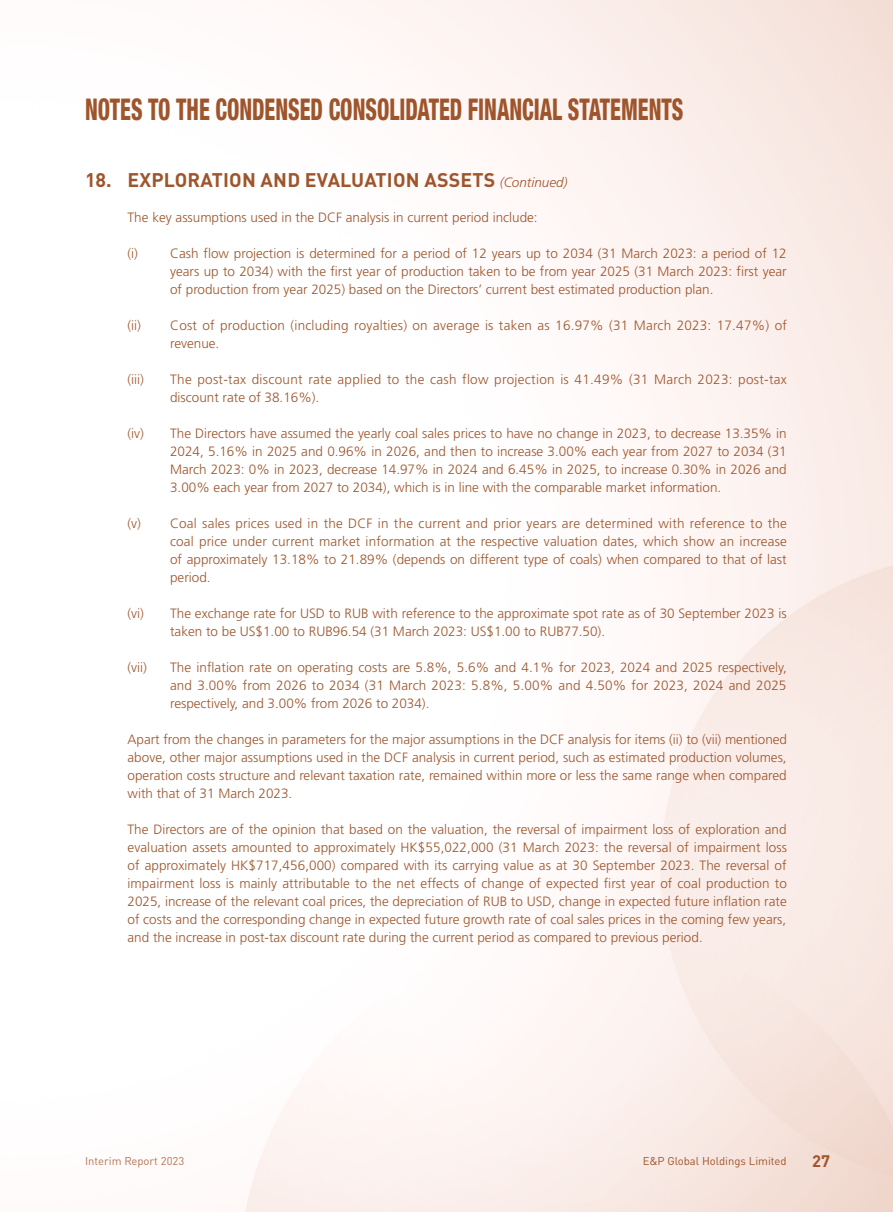
<style>
.page{position:relative;width:893px;height:1212px;background:#fff}
.page>*{position:absolute;margin:0;border:0;box-sizing:border-box;transform-origin:0 0}
.t1{font:800 condensed 30px "Helvetica Neue LT Std";color:#9f552b;scale:.72 1}
.t2{font:700 19.5px "DINOT";letter-spacing:.01em;color:#9f552b}
.t3{font:700 16.5px "DINOT";color:#9f552b}
.t4{font:300 13.5px/18px "Frutiger LT Std";color:#9f552b;text-align:justify}
.t5{font:300 13.5px/18px "Frutiger LT Std";letter-spacing:.025em;color:#9f552b}
.t6{font:11.25px "DINOT";color:#9f552b}
.t7{font:11.25px "DINOT";color:#b77552}
.s1{font-family:"Frutiger LT Std";font-weight:300;font-style:italic;font-size:13.5px}
</style>
<div class="page">
<h1 class="t1" style="left:85px;top:91px;width:833px">NOTES TO THE CONDENSED CONSOLIDATED FINANCIAL STATEMENTS</h1>
<h2 class="t2" style="left:85px;top:165px;width:484px">18. EXPLORATION AND EVALUATION ASSETS <span class="s1">(Continued)</span></h2>
<p class="t4" style="left:128px;top:208px;width:412px">The key assumptions used in the DCF analysis in current period include:</p>
<p class="t4" style="left:170px;top:244px;width:618px;text-indent:-43px">(i) Cash flow projection is determined for a period of 12 years up to 2034 (31 March 2023: a period of 12 years up to 2034) with the first year of production taken to be from year 2025 (31 March 2023: first year of production from year 2025) based on the Directors’ current best estimated production plan.</p>
<p class="t4" style="left:170px;top:316px;width:618px;text-indent:-43px">(ii) Cost of production (including royalties) on average is taken as 16.97% (31 March 2023: 17.47%) of revenue.</p>
<p class="t4" style="left:128px;top:370px;width:18px">(iii)</p>
<p class="t5" style="left:170px;top:370px;width:618px">The post-tax discount rate applied to the cash flow projection is 41.49% (31 March 2023: post-tax discount rate of 38.16%).</p>
<p class="t4" style="left:170px;top:424px;width:618px;text-indent:-43px">(iv) The Directors have assumed the yearly coal sales prices to have no change in 2023, to decrease 13.35% in 2024, 5.16% in 2025 and 0.96% in 2026, and then to increase 3.00% each year from 2027 to 2034 (31<br>March 2023: 0% in 2023, decrease 14.97% in 2024 and 6.45% in 2025, to increase 0.30% in 2026 and 3.00% each year from 2027 to 2034), which is in line with the comparable market information.</p>
<p class="t4" style="left:170px;top:514px;width:618px;text-indent:-43px">(v) Coal sales prices used in the DCF in the current and prior years are determined with reference to the coal price under current market information at the respective valuation dates, which show an increase of approximately 13.18% to 21.89% (depends on different type of coals) when compared to that of last period.</p>
<p class="t4" style="left:170px;top:604px;width:618px;text-indent:-43px">(vi) The exchange rate for USD to RUB with reference to the approximate spot rate as of 30 September 2023 is taken to be US$1.00 to RUB96.54 (31 March 2023: US$1.00 to RUB77.50).</p>
<p class="t4" style="left:128px;top:658px;width:21px">(vii)</p>
<p class="t4" style="left:170px;top:658px;width:618px">The inflation rate on operating costs are 5.8%, 5.6% and 4.1% for 2023, 2024 and 2025 respectively, and 3.00% from 2026 to 2034 (31 March 2023: 5.8%, 5.00% and 4.50% for 2023, 2024 and 2025 respectively, and 3.00% from 2026 to 2034).</p>
<p class="t4" style="left:128px;top:730px;width:661px">Apart from the changes in parameters for the major assumptions in the DCF analysis for items (ii) to (vii) mentioned above, other major assumptions used in the DCF analysis in current period, such as estimated production volumes, operation costs structure and relevant taxation rate, remained within more or less the same range when compared with that of 31 March 2023.</p>
<p class="t4" style="left:128px;top:820px;width:661px">The Directors are of the opinion that based on the valuation, the reversal of impairment loss of exploration and evaluation assets amounted to approximately HK$55,022,000 (31 March 2023: the reversal of impairment loss of approximately HK$717,456,000) compared with its carrying value as at 30 September 2023. The reversal of impairment loss is mainly attributable to the net effects of change of expected first year of coal production to 2025, increase of the relevant coal prices, the depreciation of RUB to USD, change in expected future inflation rate of costs and the corresponding change in expected future growth rate of coal sales prices in the coming few years, and the increase in post-tax discount rate during the current period as compared to previous period.</p>
<p class="t7" style="left:85px;top:1153px;width:101px">Interim Report 2023</p>
<p class="t6" style="left:643px;top:1153px;width:145px">E&amp;P Global Holdings Limited</p>
<p class="t3" style="left:812px;top:1148px;width:19px">27</p>
</div>
